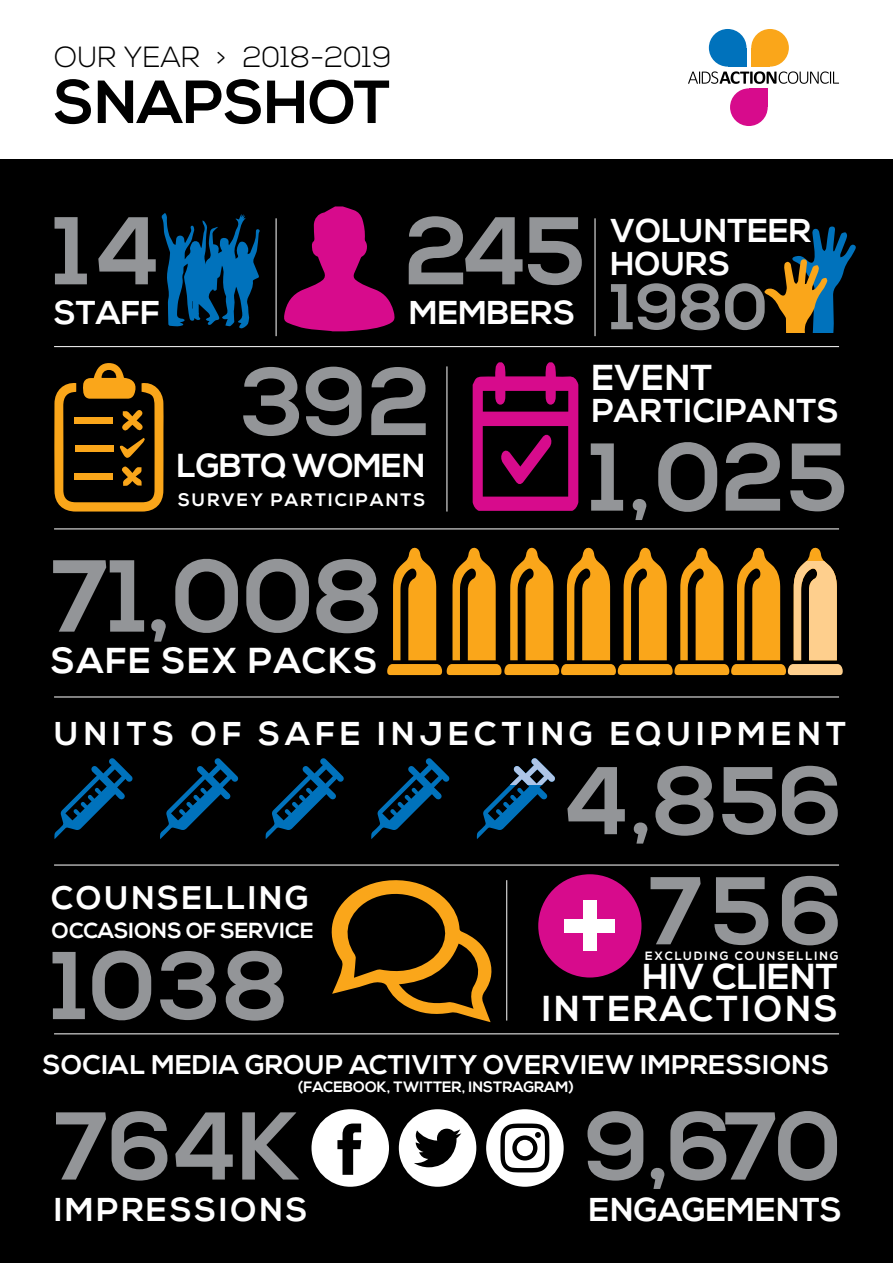
<style>
.page{position:relative;width:893px;height:1263px;background:#fff}
.page>*{position:absolute;margin:0;border:0;box-sizing:border-box;transform-origin:0 0}
.t1{font:700 102px "Nexa";color:#939598}
.t2{font:700 96px "Nexa";color:#939598}
.t3{font:700 64.5px "Nexa";color:#939598}
.t4{font:700 60.75px "Nexa";color:#000}
.t5{font:700 36px/31.5px "Nexa";letter-spacing:.08em;color:#fff;text-align:right}
.t6{font:700 36px "Nexa";letter-spacing:.05em;color:#fff}
.t7{font:700 33.15px "Nexa";letter-spacing:-.02em;color:#fff}
.t8{font:700 33px/33px "Nexa";color:#fff}
.t9{font:700 33px "Nexa";letter-spacing:.155em;color:#fff}
.t10{font:700 33px "Nexa";letter-spacing:.02em;color:#fff}
.t11{font:700 33px "Nexa";letter-spacing:.08em;color:#fff}
.t12{font:700 32.7px "Nexa";letter-spacing:.08em;color:#fff}
.t13{font:300 29.1px "Nexa";color:#000}
.t14{font:700 27px "Nexa";letter-spacing:.01em;color:#fff}
.t15{font:700 21.75px "Nexa";color:#fff}
.t16{font:700 18px "Nexa";letter-spacing:.11em;color:#fff}
.t17{font:700 15px "Nexa";color:#fff}
.t18{font:700 12px "Nexa";letter-spacing:.155em;color:#fff}
</style>
<div class="page">
<div style="left:0;top:160px;width:893px;height:1103px;background:#000"></div>
<svg style="left:764px;top:226px;width:92px;height:122px"></svg>
<div style="left:765px;top:333px;width:82px;height:37px;background:#000"></div>
<div style="left:749px;top:88px;width:19px;height:19px;background:#d70b8c"></div>
<div style="left:730px;top:88px;width:38px;height:38px;background:#d70b8c;border-radius:50%"></div>
<div style="left:751px;top:29px;width:38px;height:38px;background:#faa61a;border-radius:50%"></div>
<div style="left:751px;top:48px;width:19px;height:19px;background:#faa61a"></div>
<div style="left:709px;top:29px;width:37px;height:38px;background:#0072bc;border-radius:50%"></div>
<div style="left:728px;top:48px;width:18px;height:19px;background:#0072bc"></div>
<svg style="left:688px;top:71px;width:151px;height:13px"></svg>
<hr style="left:54px;top:346px;width:785px;height:1px;background:#fff">
<hr style="left:54px;top:528px;width:785px;height:1px;background:#fff">
<hr style="left:54px;top:697px;width:785px;height:1px;background:#fff">
<hr style="left:54px;top:865px;width:785px;height:1px;background:#fff">
<hr style="left:54px;top:1033px;width:785px;height:1px;background:#fff">
<svg style="left:161px;top:213px;width:99px;height:116px"></svg>
<svg style="left:387px;top:547px;width:456px;height:128px"></svg>
<svg style="left:54px;top:758px;width:79px;height:81px"></svg>
<svg style="left:160px;top:758px;width:78px;height:81px"></svg>
<svg style="left:265px;top:758px;width:79px;height:81px"></svg>
<svg style="left:371px;top:758px;width:79px;height:81px"></svg>
<svg style="left:476px;top:785px;width:72px;height:54px"></svg>
<svg style="left:510px;top:758px;width:45px;height:27px"></svg>
<div style="left:538px;top:874px;width:103px;height:103px;background:#d70b8c;border-radius:50%"></div>
<div style="left:583px;top:900px;width:14px;height:51px;background:#fff"></div>
<div style="left:564px;top:919px;width:51px;height:14px;background:#fff"></div>
<svg style="left:331px;top:880px;width:161px;height:142px"></svg>
<div style="left:311px;top:1109px;width:78px;height:78px;background:#fff;border-radius:50%"></div>
<svg style="left:337px;top:1123px;width:24px;height:52px"></svg>
<div style="left:399px;top:1109px;width:77px;height:78px;background:#fff;border-radius:50%"></div>
<svg style="left:414px;top:1129px;width:47px;height:38px"></svg>
<div style="left:486px;top:1109px;width:78px;height:78px;background:#fff;border-radius:50%"></div>
<svg style="left:500px;top:1123px;width:49px;height:49px"></svg>
<svg style="left:473px;top:362px;width:105px;height:149px"></svg>
<hr style="left:276px;top:218px;width:1px;height:118px;background:#fff">
<hr style="left:506px;top:880px;width:1px;height:140px;background:#fff">
<hr style="left:447px;top:366px;width:1px;height:145px;background:#fff">
<hr style="left:595px;top:218px;width:1px;height:118px;background:#fff">
<svg style="left:284px;top:206px;width:111px;height:125px"></svg>
<svg style="left:54px;top:363px;width:110px;height:148px"></svg>
<p class="t13" style="left:54px;top:41px;width:339px">OUR YEAR &gt; 2018-2019</p>
<h3 class="t4" style="left:54px;top:67px;width:338px">SNAPSHOT</h3>
<h2 class="t2" style="left:54px;top:196px;width:108px">14</h2>
<p class="t10" style="left:54px;top:294px;width:108px">STAFF</p>
<h2 class="t2" style="left:405px;top:196px;width:181px">245</h2>
<p class="t8" style="left:409px;top:297px;width:167px">MEMBERS</p>
<p class="t8" style="left:611px;top:216px;width:202px">VOLUNTEER<br>HOURS</p>
<h3 class="t3" style="left:611px;top:270px;width:159px">1980</h3>
<h2 class="t2" style="left:242px;top:347px;width:190px">392</h2>
<p class="t7" style="left:177px;top:447px;width:250px">LGBTQ WOMEN</p>
<p class="t16" style="left:178px;top:489px;width:249px">SURVEY PARTICIPANTS</p>
<h1 class="t1" style="left:51px;top:538px;width:334px">71,008</h1>
<h3 class="t6" style="left:51px;top:640px;width:328px">SAFE SEX PACKS</h3>
<h3 class="t6" style="left:592px;top:357px;width:122px">EVENT</h3>
<p class="t10" style="left:592px;top:391px;width:249px">PARTICIPANTS</p>
<h2 class="t2" style="left:590px;top:422px;width:258px">1,025</h2>
<p class="t9" style="left:54px;top:714px;width:794px">UNITS OF SAFE INJECTING EQUIPMENT</p>
<p class="t12" style="left:51px;top:879px;width:259px">COUNSELLING</p>
<p class="t15" style="left:52px;top:918px;width:263px">OCCASIONS OF SERVICE</p>
<h2 class="t2" style="left:52px;top:930px;width:238px">1038</h2>
<h2 class="t2" style="left:564px;top:746px;width:280px">4,856</h2>
<h2 class="t2" style="left:649px;top:856px;width:196px">756</h2>
<p class="t18" style="left:645px;top:948px;width:195px">EXCLUDING COUNSELLING</p>
<h3 class="t5" style="left:542px;top:962px;width:298px">HIV CLIENT<br>INTERACTIONS</h3>
<p class="t14" style="left:43px;top:1049px;width:788px">SOCIAL MEDIA GROUP ACTIVITY OVERVIEW IMPRESSIONS</p>
<p class="t17" style="left:298px;top:1078px;width:277px">(FACEBOOK, TWITTER, INSTRAGRAM)</p>
<h2 class="t2" style="left:54px;top:1091px;width:248px">764K</h2>
<p class="t11" style="left:54px;top:1190px;width:255px">IMPRESSIONS</p>
<h2 class="t2" style="left:585px;top:1091px;width:259px">9,670</h2>
<p class="t8" style="left:589px;top:1194px;width:255px">ENGAGEMENTS</p>
</div>
